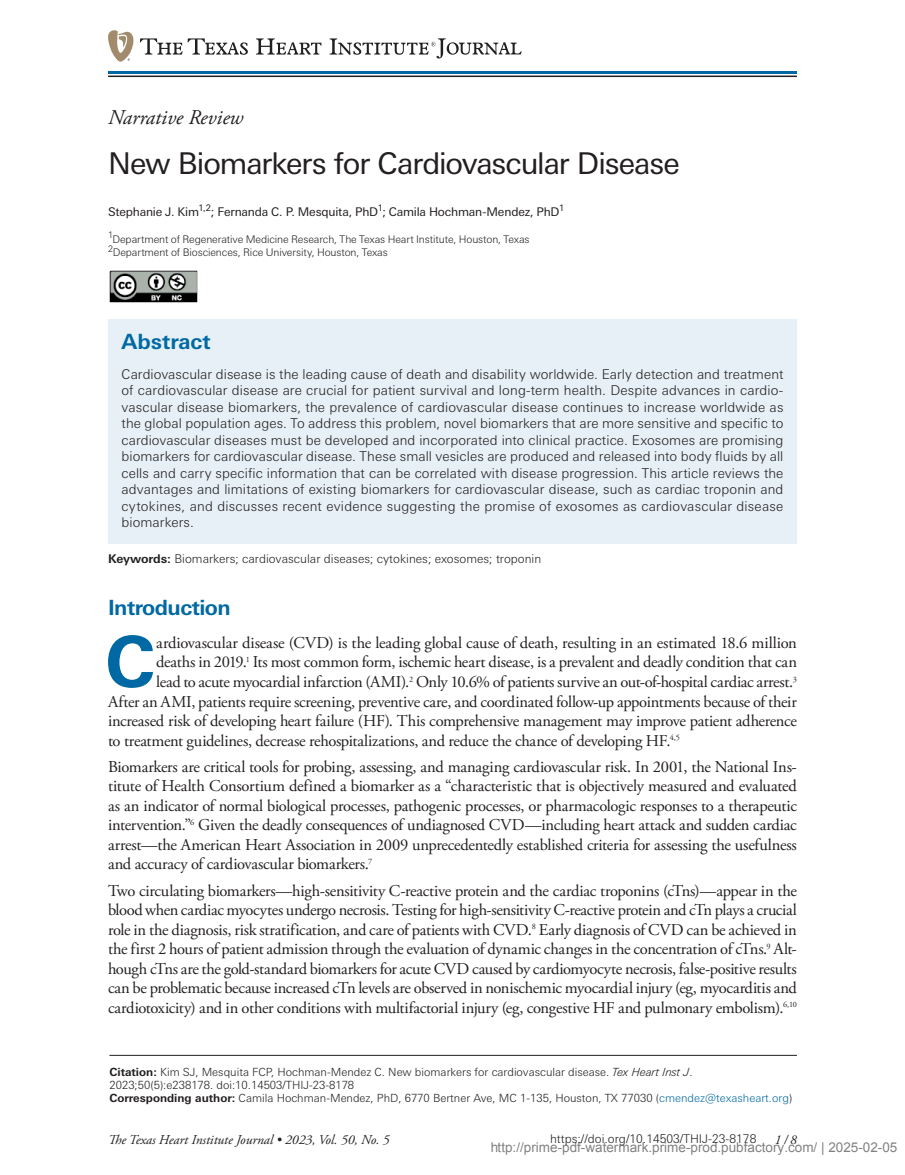
<style>
.page{position:relative;width:905px;height:1175px;background:#fff}
.page>*{position:absolute;margin:0;border:0;box-sizing:border-box;transform-origin:0 0}
.BODY_WITH_DROPCAP{font:700 70.5px "Univers Next Pro";color:#0069a3}
.t1{font:30px "Univers Next Pro";letter-spacing:-.035em;color:#231f20}
.ARTICLE_TYPE{font:italic 21px "Adobe Garamond Pro";color:#231f20}
.HEADING_1{font:700 21px "Univers Next Pro";letter-spacing:-.025em;color:#0069a3}
.ABSTRACT_HEADER{font:700 21px "Univers Next Pro";color:#0069a3}
.BODY{font:16.5px/19.5px "Adobe Garamond Pro";letter-spacing:-.015em;color:#231f20;text-align:justify}
.BODY_WITH_DROPCAP-2{font:16.5px "Adobe Garamond Pro";letter-spacing:-.02em;color:#231f20}
.ABSTRACT{font:300 13.5px/16.5px "Univers Next Pro";letter-spacing:.01em;color:#231f20;text-align:justify}
.t2{font:13.5px "Arial";color:rgb(0 0 0/.5)}
.t3{font:italic 13.5px "Adobe Garamond Pro";color:#231f20}
.KEYWORDS{font:300 12px "Univers Next Pro";color:#231f20}
.AUTHORS{font:12px "Univers Next Pro";letter-spacing:-.015em;color:#231f20}
.CITATION{font:300 11.25px/13.2px "Univers Next Pro";color:#231f20}
.CORR__AUTHOR{font:300 11.25px "Univers Next Pro";color:#231f20}
.AFFILIATIONS{font:300 10.5px "Univers Next Pro";letter-spacing:-.01em;color:#231f20}
.s1{font-weight:700}
.s2{font-style:italic}
.s3{color:#0069a3}
</style>
<div class="page">
<svg style="left:140px;top:38px;width:108px;height:17px"></svg>
<svg style="left:256px;top:38px;width:65px;height:17px"></svg>
<svg style="left:329px;top:38px;width:192px;height:20px"></svg>
<svg style="left:108px;top:30px;width:26px;height:32px"></svg>
<hr style="left:108px;top:72px;width:688px;height:2px;background:#0069a3">
<hr style="left:108px;top:76px;width:688px;height:1px;background:#231f20">
<div style="left:108px;top:320px;width:688px;height:34px;background:#e6f0f6"></div>
<div style="left:108px;top:348px;width:688px;height:196px;background:#e6f0f6"></div>
<img style="left:109px;top:271px;width:88px;height:32px">
<hr style="left:109px;top:1055px;width:688px;height:1px;background:#231f20">
<p class="ARTICLE_TYPE" style="left:108px;top:105px;width:137px">Narrative Review</p>
<p class="t1" style="left:108px;top:146px;width:573px">New Biomarkers for Cardiovascular Disease</p>
<p class="AUTHORS" style="left:108px;top:205px;width:458px">Stephanie J. Kim<sup>1,2</sup>; Fernanda C. P. Mesquita, PhD<sup>1</sup>; Camila Hochman-Mendez, PhD<sup>1</sup></p>
<p class="AFFILIATIONS" style="left:108px;top:233px;width:423px"><sup>1</sup>Department of Regenerative Medicine Research, The Texas Heart Institute, Houston, Texas</p>
<p class="AFFILIATIONS" style="left:108px;top:247px;width:281px"><sup>2</sup>Department of Biosciences, Rice University, Houston, Texas</p>
<p class="ABSTRACT_HEADER" style="left:122px;top:329px;width:90px">Abstract</p>
<p class="ABSTRACT" style="left:122px;top:366px;width:663px">Cardiovascular disease is the leading cause of death and disability worldwide. Early detection and treatment of cardiovascular disease are crucial for patient survival and long-term health. Despite advances in cardio&shy;vascular disease biomarkers, the prevalence of cardiovascular disease continues to increase worldwide as the global population ages. To address this problem, novel biomarkers that are more sensitive and specific to cardiovascular diseases must be developed and incorporated into clinical practice. Exosomes are promising biomarkers for cardiovascular disease. These small vesicles are produced and released into body fluids by all cells and carry specific information that can be correlated with disease progression. This article reviews the advantages and limitations of existing biomarkers for cardiovascular disease, such as cardiac troponin and cytokines, and discusses recent evidence suggesting the promise of exosomes as cardiovascular disease biomarkers.</p>
<p class="KEYWORDS" style="left:108px;top:551px;width:435px"><span class="s1">Keywords:</span> Biomarkers; cardiovascular diseases; cytokines; exosomes; troponin</p>
<p class="HEADING_1" style="left:108px;top:595px;width:124px">Introduction</p>
<p class="BODY_WITH_DROPCAP" style="left:105px;top:619px;width:52px">C</p>
<p class="BODY_WITH_DROPCAP-2" style="left:156px;top:633px;width:642px">ardiovascular disease (CVD) is the leading global cause of death, resulting in an estimated 18.6 million</p>
<p class="BODY_WITH_DROPCAP-2" style="left:156px;top:652px;width:642px">deaths in 2019.<sup>1</sup> Its most common form, ischemic heart disease, is a prevalent and deadly condition that can</p>
<p class="BODY_WITH_DROPCAP-2" style="left:156px;top:672px;width:642px">lead to acute myocardial infarction (AMI).<sup>2</sup> Only 10.6% of patients survive an out-of-hospital cardiac arrest.<sup>3</sup></p>
<p class="BODY_WITH_DROPCAP-2" style="left:108px;top:691px;width:690px">After an AMI, patients require screening, preventive care, and coordinated follow-up appointments because of their</p>
<p class="BODY_WITH_DROPCAP-2" style="left:108px;top:711px;width:690px">increased risk of developing heart failure (HF). This comprehensive management may improve patient adherence</p>
<p class="BODY_WITH_DROPCAP-2" style="left:108px;top:730px;width:573px">to treatment guidelines, decrease rehospitalizations, and reduce the chance of developing HF.<sup>4,5</sup></p>
<p class="BODY" style="left:108px;top:757px;width:690px">Biomarkers are critical tools for probing, assessing, and managing cardiovascular risk. In 2001, the National Ins&shy;titute of Health Consortium defined a biomarker as a “characteristic that is objectively measured and evaluated as an indicator of normal biological processes, pathogenic processes, or pharmacologic responses to a therapeutic intervention.”<sup>6</sup> Given the deadly consequences of undiagnosed CVD—including heart attack and sudden cardiac arrest—the American Heart Association in 2009 unprecedentedly established criteria for assessing the usefulness and accuracy of cardiovascular biomarkers.<sup>7</sup></p>
<p class="BODY" style="left:108px;top:881px;width:690px">Two circulating biomarkers—high-sensitivity C-reactive protein and the cardiac troponins (cTns)—appear in the blood when cardiac myocytes undergo necrosis. Testing for high-sensitivity C-reactive protein and cTn plays a crucial role in the diagnosis, risk stratification, and care of patients with CVD.<sup>8</sup> Early diagnosis of CVD can be achieved in the first 2 hours of patient admission through the evaluation of dynamic changes in the concentration of cTns.<sup>9</sup> Alt&shy;hough cTns are the gold-standard biomarkers for acute CVD caused by cardiomyocyte necrosis, false-positive results can be problematic because increased cTn levels are observed in nonischemic myocardial injury (eg, myocarditis and cardiotoxicity) and in other conditions with multifactorial injury (eg, congestive HF and pulmonary embolism).<sup>6,10</sup></p>
<p class="CITATION" style="left:109px;top:1065px;width:584px"><span class="s1">Citation:</span> Kim SJ, Mesquita FCP, Hochman-Mendez C. New biomarkers for cardiovascular disease. <span class="s2">Tex Heart Inst J</span>.<br>2023;50(5):e238178. doi:10.14503/THIJ-23-8178</p>
<p class="CORR__AUTHOR" style="left:109px;top:1091px;width:684px"><span class="s1">Corresponding author:</span> Camila Hochman-Mendez, PhD, 6770 Bertner Ave, MC 1-135, Houston, TX 77030 (<span class="s3">cmendez@texasheart.org</span>)</p>
<p class="t2" style="left:490px;top:1140px;width:409px">http://prime-pdf-watermark.prime-prod.pubfactory.com/ | 2025-02-05</p>
<p class="t3" style="left:108px;top:1131px;width:283px">The Texas Heart Institute Journal • 2023, Vol. 50, No. 5</p>
<p class="KEYWORDS" style="left:550px;top:1132px;width:208px">https://doi.org/10.14503/THIJ-23-8178</p>
<p class="t3" style="left:774px;top:1131px;width:24px">1 / 8</p>
</div>
